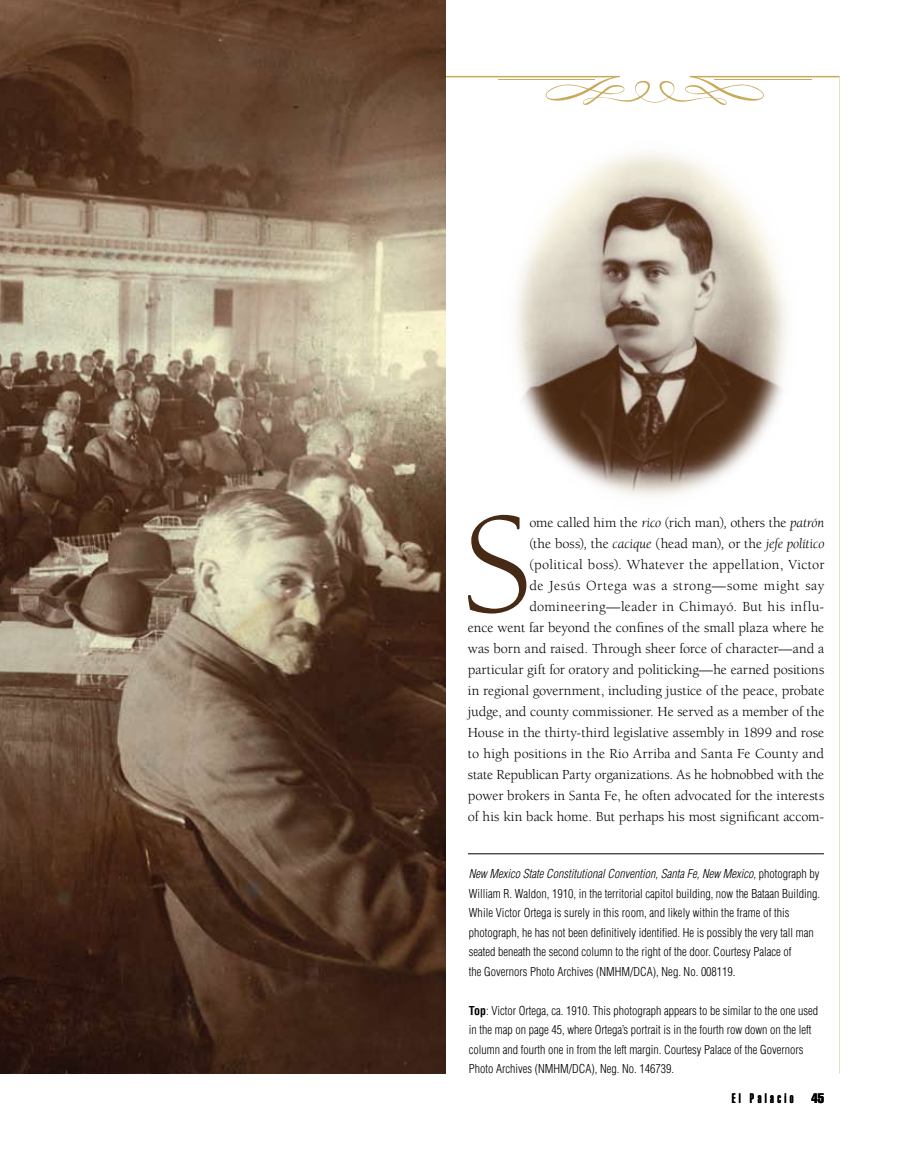
<style>
.page{position:relative;width:905px;height:1175px;background:#fff}
.page>*{position:absolute;margin:0;border:0;box-sizing:border-box;transform-origin:0 0}
.t1{font:146.55px "Berkeley";color:#472a15}
.t2{font:14.25px/21px "Berkeley";letter-spacing:.005em;color:#000;text-align:right}
.t3{font:900 extra-condensed 13.5px "Helvetica";letter-spacing:.25em;color:#000}
.t4{font:extra-condensed 13.5px "Helvetica";color:#000}
.t5{font:300 condensed 12px/19.5px "Helvetica";color:#000}
.s1{font-style:italic}
.s2{font-weight:700}
</style>
<div class="page">
<svg style="left:439px;top:76px;width:401px;height:998px"></svg>
<img style="left:0;top:0;width:446px;height:1073px">
<img style="left:490px;top:132px;width:324px;height:384px">
<hr style="left:468px;top:853px;width:355px;height:1px;background:#000">
<h1 class="t1" style="left:462px;top:487px;width:72px">S</h1>
<p class="t2" style="left:468px;top:512px;width:358px">ome called him the <span class="s1">rico</span> (rich man)<span class="s1">,</span> others the <span class="s1">patrón<br></span>(the boss)<span class="s1">,</span> the <span class="s1">cacique</span> (head man)<span class="s1">,</span> or the <span class="s1">jefe político<br></span>(political boss). Whatever the appellation, Victor<br>de Jesús Ortega was a strong—some might say domineering—leader in Chimayó. But his influ-<br>ence went far beyond the confines of the small plaza where he was born and raised. Through sheer force of character—and a particular gift for oratory and politicking—he earned positions in regional government, including justice of the peace, probate judge, and county commissioner. He served as a member of the House in the thirty-third legislative assembly in 1899 and rose to high positions in the Rio Arriba and Santa Fe County and state Republican Party organizations. As he hobnobbed with the power brokers in Santa Fe, he often advocated for the interests of his kin back home. But perhaps his most significant accom-</p>
<p class="t5" style="left:469px;top:864px;width:352px"><span class="s1">New Mexico State Constitutional Convention, Santa Fe, New Mexico</span>, photograph by William R. Waldon, 1910, in the territorial capitol building, now the Bataan Building.<br>While Victor Ortega is surely in this room, and likely within the frame of this photograph, he has not been definitively identified. He is possibly the very tall man seated beneath the second column to the right of the door. Courtesy Palace of<br>the Governors Photo Archives (NMHM/DCA), Neg. No. 008119.</p>
<p class="t5" style="left:469px;top:1000px;width:350px"><span class="s2">Top</span>: Victor Ortega, ca. 1910. This photograph appears to be similar to the one used in the map on page 45, where Ortega’s portrait is in the fourth row down on the left column and fourth one in from the left margin. Courtesy Palace of the Governors Photo Archives (NMHM/DCA), Neg. No. 146739.</p>
<p class="t3" style="left:731px;top:1090px;width:63px">El Palacio</p>
<p class="t4" style="left:811px;top:1089px;width:14px">45</p>
</div>
